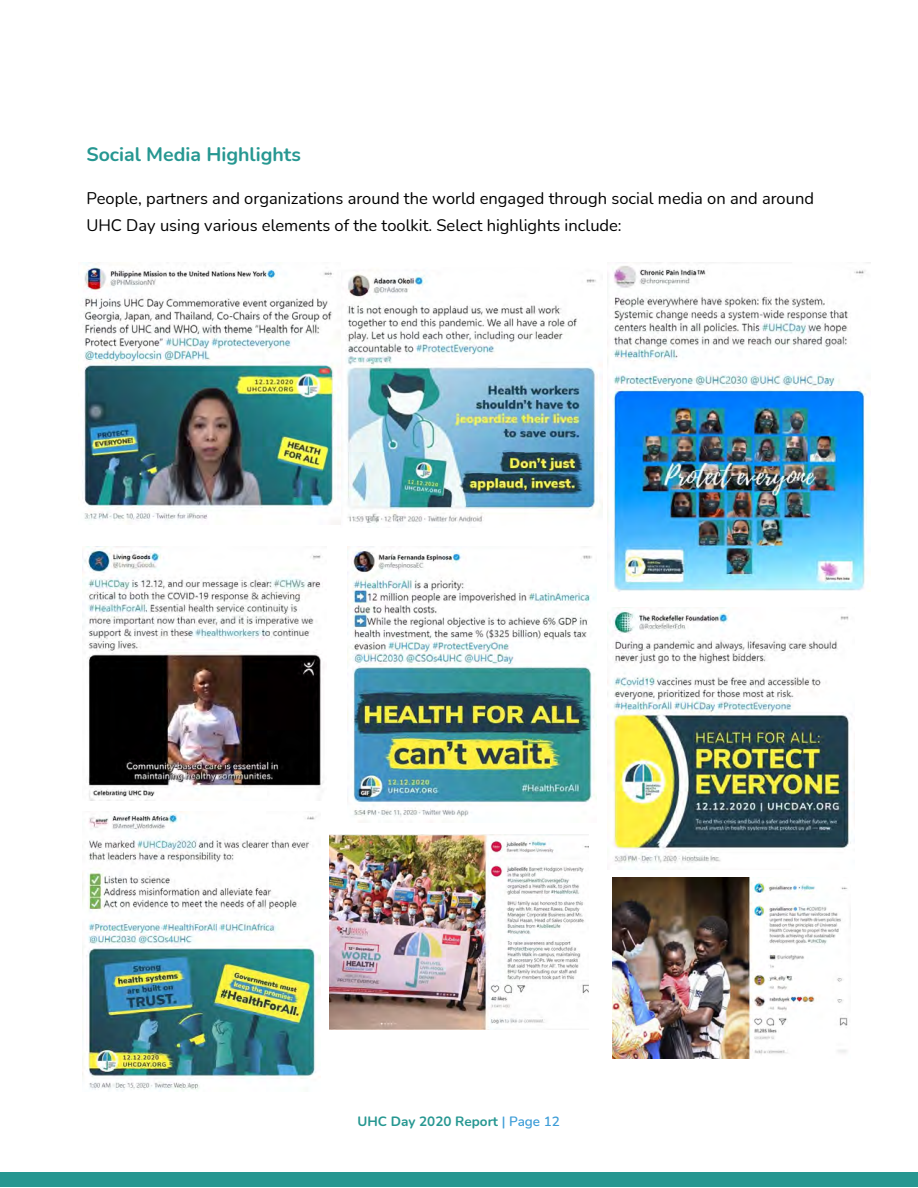
<style>
.page{position:relative;width:918px;height:1188px;background:#fff}
.page>*{position:absolute;margin:0;border:0;box-sizing:border-box;transform-origin:0 0}
.t1{font:700 19.5px "Nunito";color:#269791}
.t2{font:16.5px/27px "Nunito";color:#000}
.t3{font:700 13.5px "Nunito";color:#269791}
.s1{font-weight:600;color:#3c9cd7}
</style>
<div class="page">
<img style="left:82px;top:811px;width:239px;height:280px">
<img style="left:341px;top:270px;width:262px;height:254px">
<img style="left:608px;top:262px;width:263px;height:330px">
<img style="left:82px;top:262px;width:259px;height:262px">
<img style="left:608px;top:611px;width:247px;height:252px">
<img style="left:612px;top:878px;width:236px;height:181px">
<img style="left:82px;top:547px;width:242px;height:254px">
<img style="left:330px;top:835px;width:258px;height:194px">
<img style="left:348px;top:547px;width:248px;height:275px">
<div style="left:0;top:1172px;width:918px;height:15px;background:#269791"></div>
<p class="t1" style="left:86px;top:141px;width:216px">Social Media Highlights</p>
<p class="t2" style="left:86px;top:185px;width:729px">People, partners and organizations around the world engaged through social media on and around<br>UHC Day using various elements of the toolkit. Select highlights include:</p>
<p class="t3" style="left:358px;top:1112px;width:204px">UHC Day 2020 Report <span class="s1">| Page 12</span></p>
</div>
